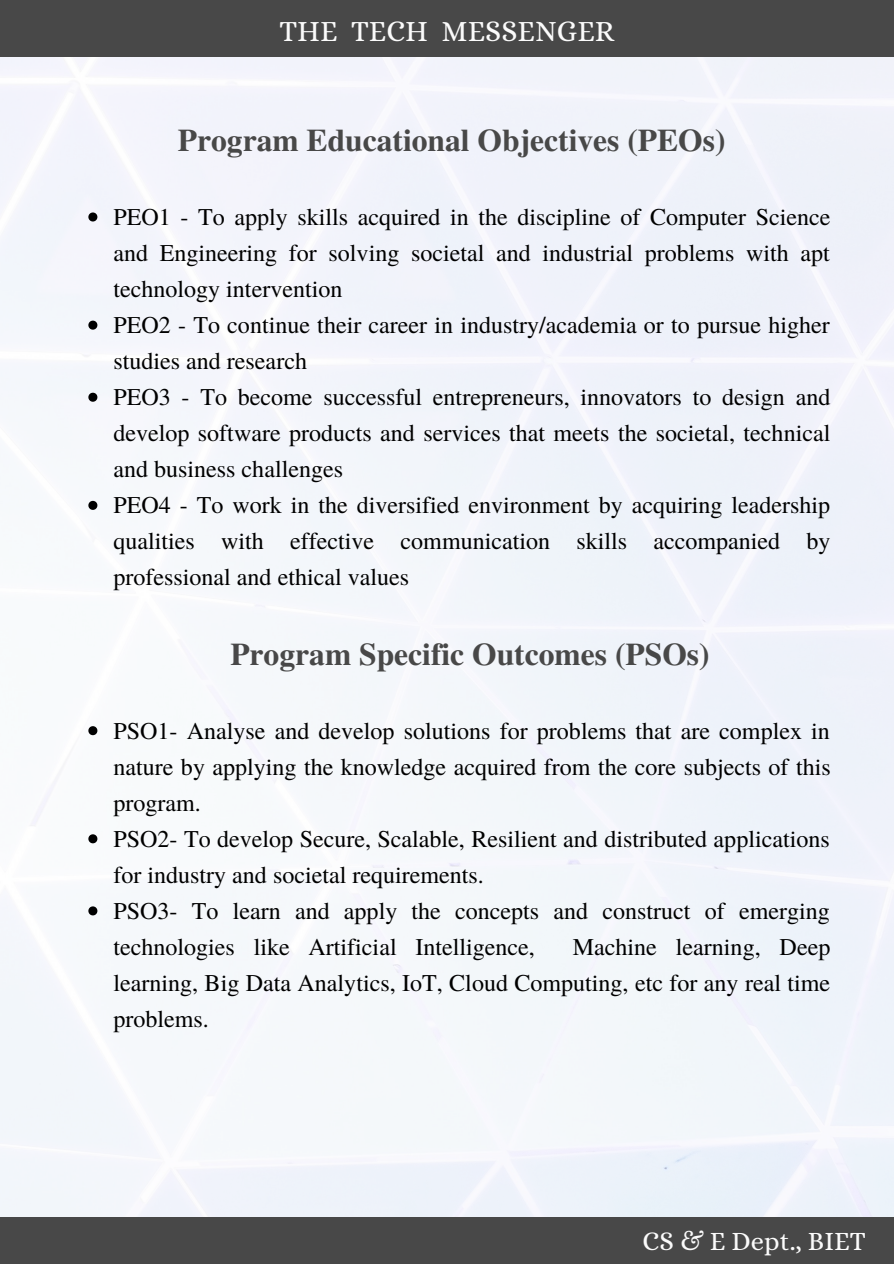
<style>
.page{position:relative;width:894px;height:1264px;background:#fff}
.page>*{position:absolute;margin:0;border:0;box-sizing:border-box;transform-origin:0 0}
.t1{font:700 31.5px "Te X Gyre Termes";color:#484848}
.t2{font:29.55px "Alice";color:#fbfbfb}
.t3{font:26.55px "Alice";color:#fbfbfb}
.t4{font:24px/36px "Te X Gyre Termes";color:#000;text-align:justify}
</style>
<div class="page">
<div style="left:0;top:57px;width:893px;height:1159px;background:#f2f5fb"></div>
<div style="left:0;top:0;width:893px;height:57px;background:#484848"></div>
<div style="left:0;top:1216px;width:893px;height:47px;background:#484848"></div>
<svg style="left:88px;top:212px;width:9px;height:9px"></svg>
<svg style="left:88px;top:320px;width:9px;height:9px"></svg>
<svg style="left:88px;top:393px;width:9px;height:9px"></svg>
<svg style="left:88px;top:501px;width:9px;height:9px"></svg>
<svg style="left:88px;top:726px;width:9px;height:9px"></svg>
<svg style="left:88px;top:834px;width:9px;height:9px"></svg>
<svg style="left:88px;top:906px;width:9px;height:9px"></svg>
<p class="t2" style="left:279px;top:14px;width:336px">THE TECH MESSENGER</p>
<p class="t1" style="left:178px;top:115px;width:549px">Program Educational Objectives (PEOs)</p>
<p class="t4" style="left:113px;top:197px;width:718px">PEO1 - To apply skills acquired in the discipline of Computer Science and Engineering for solving societal and industrial problems with apt technology intervention</p>
<p class="t4" style="left:113px;top:306px;width:717px">PEO2 - To continue their career in industry/academia or to pursue higher studies and research</p>
<p class="t4" style="left:113px;top:378px;width:718px">PEO3 - To become successful entrepreneurs, innovators to design and develop software products and services that meets the societal, technical and business challenges</p>
<p class="t4" style="left:113px;top:486px;width:718px">PEO4 - To work in the diversified environment by acquiring leadership qualities with effective communication skills accompanied by professional and ethical values</p>
<p class="t1" style="left:230px;top:630px;width:480px">Program Specific Outcomes (PSOs)</p>
<p class="t4" style="left:113px;top:711px;width:718px">PSO1- Analyse and develop solutions for problems that are complex in nature by applying the knowledge acquired from the core subjects of this program.</p>
<p class="t4" style="left:113px;top:819px;width:717px">PSO2- To develop Secure, Scalable, Resilient and distributed applications for industry and societal requirements.</p>
<p class="t4" style="left:113px;top:891px;width:717px">PSO3- To learn and apply the concepts and construct of emerging technologies like Artificial Intelligence,</p>
<p class="t4" style="left:113px;top:927px;width:718px;text-indent:459px">Machine learning, Deep learning, Big Data Analytics, IoT, Cloud Computing, etc for any real time problems.</p>
<p class="t3" style="left:642px;top:1225px;width:225px">CS &amp; E Dept., BIET</p>
</div>
